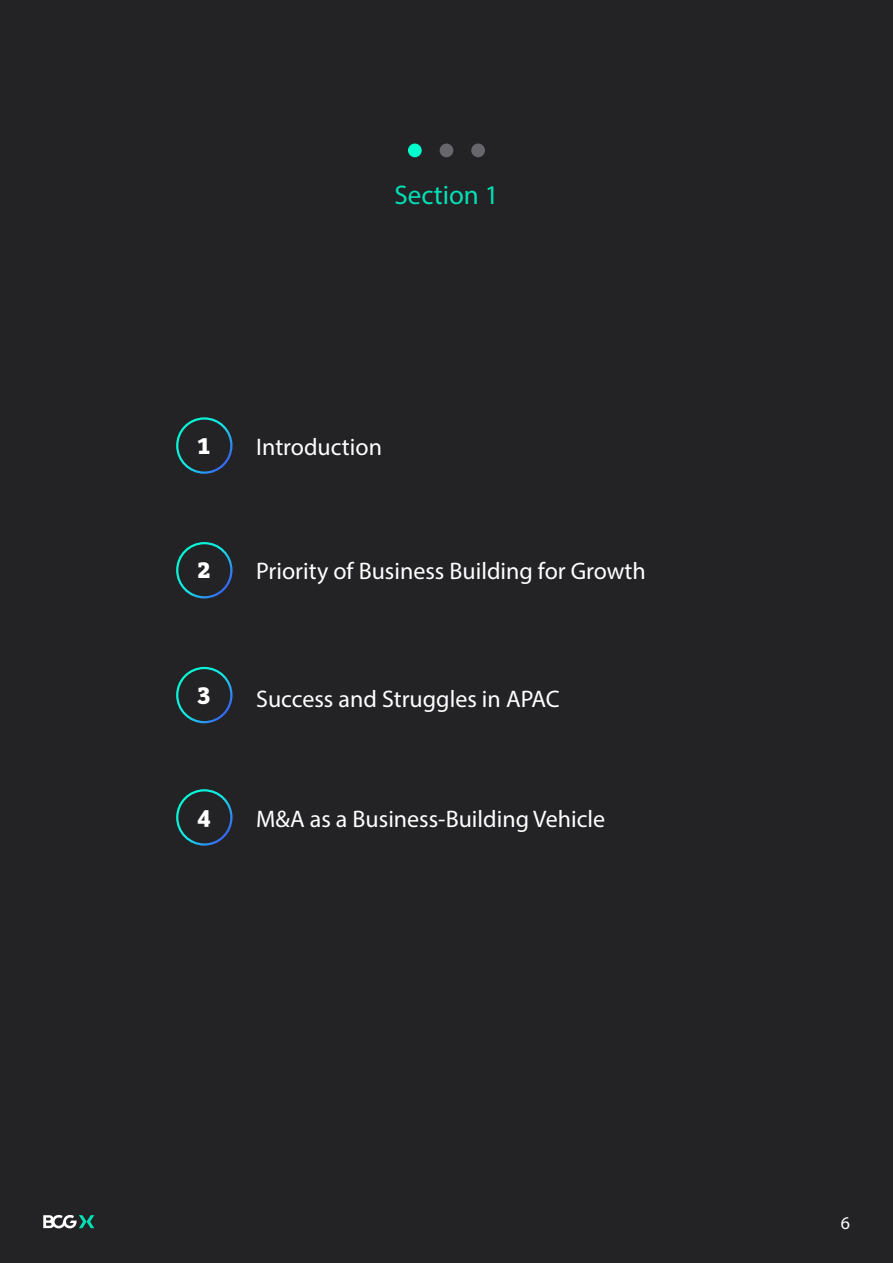
<style>
.page{position:relative;width:893px;height:1263px;background:#232326}
.page>*{position:absolute;margin:0;border:0;box-sizing:border-box;transform-origin:0 0}
.t1{font:27px "Myriad Pro";color:#00e0b5}
.t2{font:24px "Myriad Pro";color:#fff}
.t3{font:800 24px "Henderson BCG Mod";color:#fff}
.t4{font:18px "Myriad Pro";color:#fff}
</style>
<div class="page">
<svg style="left:43px;top:1215px;width:51px;height:13px"></svg>
<div style="left:176px;top:417px;width:57px;height:57px;border:2px solid #fff;border-radius:50%"></div>
<div style="left:176px;top:542px;width:57px;height:56px;border:2px solid #fff;border-radius:50%"></div>
<div style="left:176px;top:789px;width:57px;height:57px;border:2px solid #fff;border-radius:50%"></div>
<div style="left:176px;top:667px;width:57px;height:56px;border:2px solid #fff;border-radius:50%"></div>
<div style="left:408px;top:144px;width:14px;height:13px;background:#0fc;border-radius:50%"></div>
<div style="left:440px;top:144px;width:13px;height:13px;background:#67676b;border-radius:50%"></div>
<div style="left:471px;top:144px;width:14px;height:13px;background:#67676b;border-radius:50%"></div>
<p class="t1" style="left:394px;top:178px;width:106px">Section 1</p>
<p class="t3" style="left:197px;top:432px;width:15px">1</p>
<p class="t2" style="left:256px;top:432px;width:127px">Introduction</p>
<p class="t3" style="left:197px;top:557px;width:15px">2</p>
<p class="t2" style="left:256px;top:556px;width:391px">Priority of Business Building for Growth</p>
<p class="t3" style="left:197px;top:682px;width:15px">3</p>
<p class="t2" style="left:256px;top:684px;width:305px">Success and Struggles in APAC</p>
<p class="t3" style="left:197px;top:804px;width:15px">4</p>
<p class="t2" style="left:256px;top:804px;width:351px">M&amp;A as a Business-Building Vehicle</p>
<p class="t4" style="left:841px;top:1211px;width:11px">6</p>
</div>
